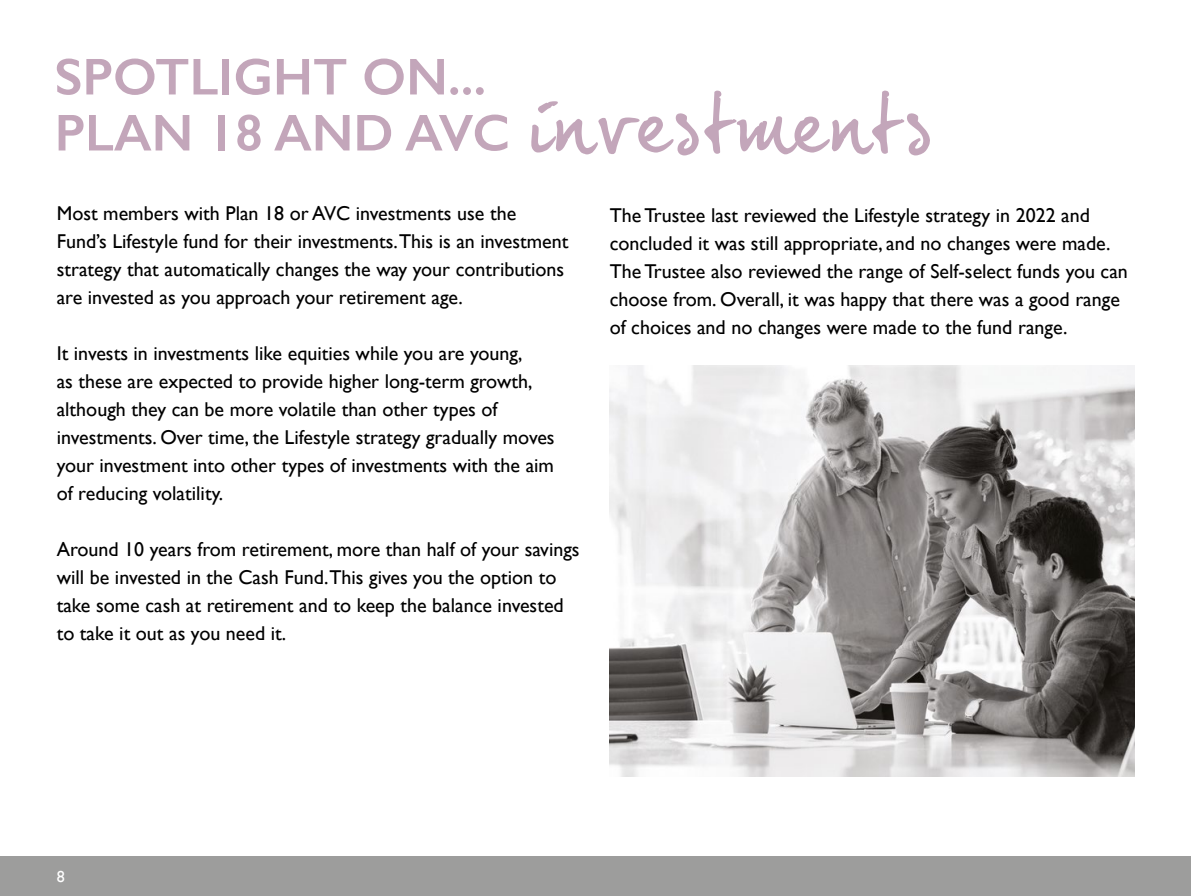
<style>
.page{position:relative;width:1191px;height:896px;background:#fff}
.page>*{position:absolute;margin:0;border:0;box-sizing:border-box;transform-origin:0 0}
.t1{font:600 52px/56px "Gill Sans";color:#c3a6ba}
.t2{font:20px/28px "Gill Sans";color:#000}
.t3{font:16px "Gill Sans";color:#fff}
.s1{font-family:"Dear Joe 3 W00";font-weight:400;font-size:80px}
</style>
<div class="page">
<img style="left:609px;top:366px;width:525px;height:411px">
<div style="left:0;top:856px;width:1191px;height:40px;background:#9d9d9c"></div>
<h1 class="t1" style="left:55px;top:48px;width:881px">SPOTLIGHT ON...<br>PLAN 18 AND AVC <span class="s1">investments</span></h1>
<p class="t2" style="left:57px;top:199px;width:513px">Most members with Plan 18 or AVC investments use the Fund’s Lifestyle fund for their investments.This is an investment strategy that automatically changes the way your contributions are invested as you approach your retirement age.</p>
<p class="t2" style="left:57px;top:339px;width:499px">It invests in investments like equities while you are young,<br>as these are expected to provide higher long-term growth, although they can be more volatile than other types of investments. Over time, the Lifestyle strategy gradually moves your investment into other types of investments with the aim of reducing volatility.</p>
<p class="t2" style="left:57px;top:535px;width:524px">Around 10 years from retirement, more than half of your savings will be invested in the Cash Fund.This gives you the option to take some cash at retirement and to keep the balance invested to take it out as you need it.</p>
<p class="t2" style="left:609px;top:201px;width:520px">The Trustee last reviewed the Lifestyle strategy in 2022 and concluded it was still appropriate, and no changes were made.<br>The Trustee also reviewed the range of Self-select funds you can choose from. Overall, it was happy that there was a good range of choices and no changes were made to the fund range.</p>
<p class="t3" style="left:57px;top:867px;width:9px">8</p>
</div>
